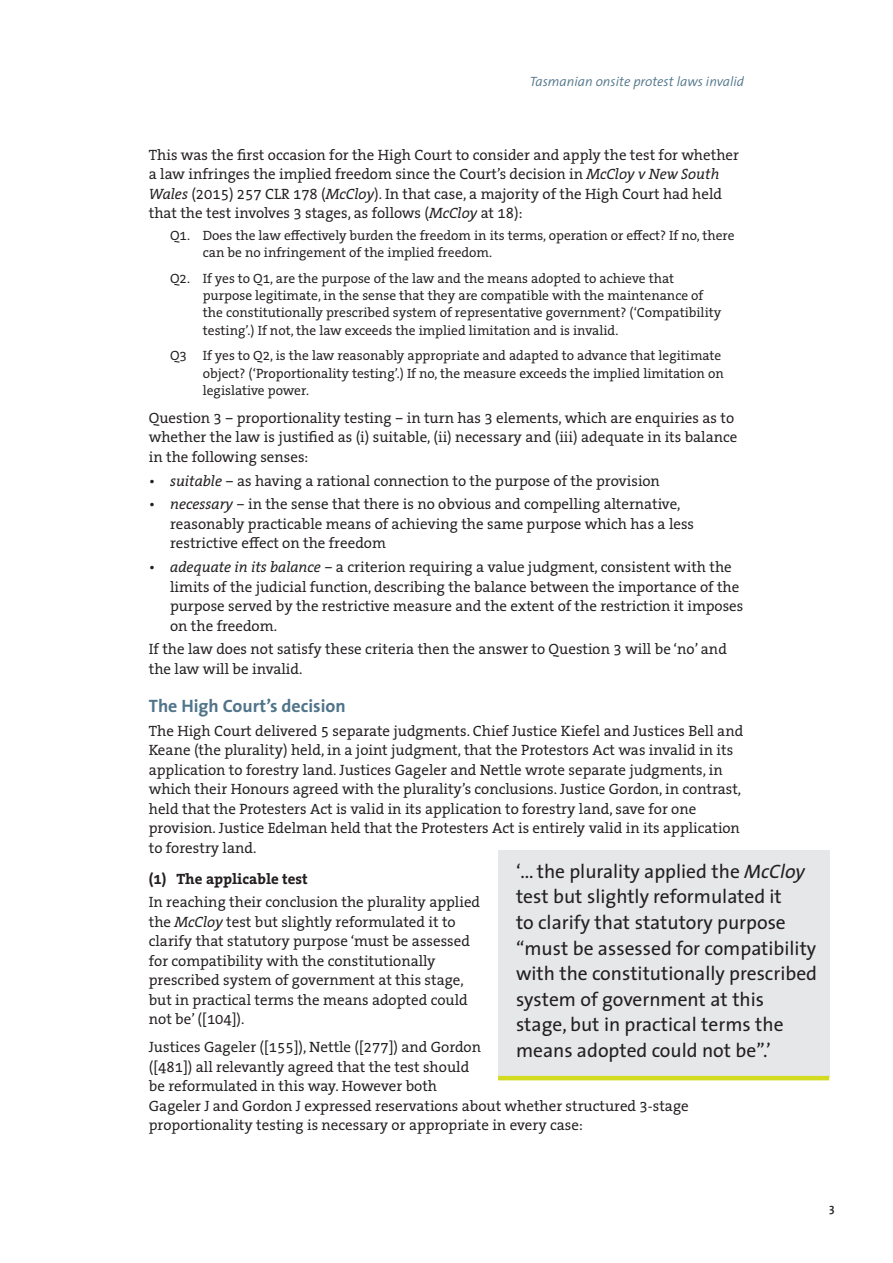
<style>
.page{position:relative;width:893px;height:1263px;background:#fff}
.page>*{position:absolute;margin:0;border:0;box-sizing:border-box;transform-origin:0 0}
.t1{font:19.5px/25.5px "The Sans";color:#231f20}
.t2{font:700 18px "The Sans";color:#50748a}
.t3{font:15px/19.5px "The Serif Office";color:#231f20}
.t4{font:700 15px "The Serif Office";color:#231f20}
.t5{font:13.5px/17.2px "The Serif Office";color:#231f20}
.t6{font:italic 300 13.5px "The Sans";color:#50748a}
.t7{font:600 12px "The Sans";color:#231f20}
.s1{font-style:italic}
</style>
<div class="page">
<div style="left:498px;top:850px;width:331px;height:228px;background:#e6e7e9"></div>
<hr style="left:498px;top:1076px;width:331px;height:4px;background:#d2db20">
<p class="t6" style="left:530px;top:71px;width:216px">Tasmanian onsite protest laws invalid</p>
<p class="t3" style="left:149px;top:145px;width:592px">This was the first occasion for the High Court to consider and apply the test for whether a law infringes the implied freedom since the Court’s decision in <span class="s1">McCloy v New South Wales</span> (2015) 257 CLR 178 (<span class="s1">McCloy</span>). In that case, a majority of the High Court had held that the test involves 3 stages, as follows (<span class="s1">McCloy</span> at 18):</p>
<p class="t5" style="left:203px;top:226px;width:533px;text-indent:-33px">Q1. Does the law effectively burden the freedom in its terms, operation or effect? If no, there can be no infringement of the implied freedom.</p>
<p class="t5" style="left:203px;top:269px;width:520px;text-indent:-33px">Q2. If yes to Q1, are the purpose of the law and the means adopted to achieve that purpose legitimate, in the sense that they are compatible with the maintenance of the constitutionally prescribed system of representative government? (‘Compatibility testing’.) If not, the law exceeds the implied limitation and is invalid.</p>
<p class="t5" style="left:203px;top:347px;width:522px;text-indent:-33px">Q3 If yes to Q2, is the law reasonably appropriate and adapted to advance that legitimate object? (‘Proportionality testing’.) If no, the measure exceeds the implied limitation on legislative power.</p>
<p class="t3" style="left:149px;top:408px;width:590px">Question 3 – proportionality testing – in turn has 3 elements, which are enquiries as to whether the law is justified as (i) suitable, (ii) necessary and (iii) adequate in its balance in the following senses:</p>
<p class="t3" style="left:149px;top:471px;width:513px"><span class="s1">• suitable</span> – as having a rational connection to the purpose of the provision</p>
<p class="t3" style="left:170px;top:494px;width:526px;text-indent:-21px"><span class="s1">• necessary</span> – in the sense that there is no obvious and compelling alternative, reasonably practicable means of achieving the same purpose which has a less restrictive effect on the freedom</p>
<p class="t3" style="left:170px;top:557px;width:575px;text-indent:-21px"><span class="s1">• adequate in its balance</span> – a criterion requiring a value judgment, consistent with the limits of the judicial function, describing the balance between the importance of the purpose served by the restrictive measure and the extent of the restriction it imposes on the freedom.</p>
<p class="t3" style="left:149px;top:639px;width:580px">If the law does not satisfy these criteria then the answer to Question 3 will be ‘no’ and the law will be invalid.</p>
<p class="t2" style="left:149px;top:691px;width:199px">The High Court’s decision</p>
<p class="t3" style="left:149px;top:721px;width:596px">The High Court delivered 5 separate judgments. Chief Justice Kiefel and Justices Bell and Keane (the plurality) held, in a joint judgment, that the Protestors Act was invalid in its application to forestry land. Justices Gageler and Nettle wrote separate judgments, in which their Honours agreed with the plurality’s conclusions. Justice Gordon, in contrast, held that the Protesters Act is valid in its application to forestry land, save for one provision. Justice Edelman held that the Protesters Act is entirely valid in its application to forestry land.</p>
<p class="t4" style="left:149px;top:869px;width:160px">(1) The applicable test</p>
<p class="t3" style="left:149px;top:892px;width:333px">In reaching their conclusion the plurality applied the <span class="s1">McCloy</span> test but slightly reformulated it to clarify that statutory purpose ‘must be assessed for compatibility with the constitutionally prescribed system of government at this stage, but in practical terms the means adopted could not be’ ([104]).</p>
<p class="t3" style="left:149px;top:1037px;width:541px">Justices Gageler ([155]), Nettle ([277]) and Gordon<br>([481]) all relevantly agreed that the test should<br>be reformulated in this way. However both<br>Gageler J and Gordon J expressed reservations about whether structured 3-stage proportionality testing is necessary or appropriate in every case:</p>
<p class="t1" style="left:516px;top:858px;width:303px">‘... the plurality applied the <span class="s1">McCloy </span>test but slightly reformulated it<br>to clarify that statutory purpose ‘‘must be assessed for compatibility with the constitutionally prescribed system of government at this stage, but in practical terms the means adopted could not be’’.’</p>
<p class="t7" style="left:829px;top:1198px;width:7px">3</p>
</div>
